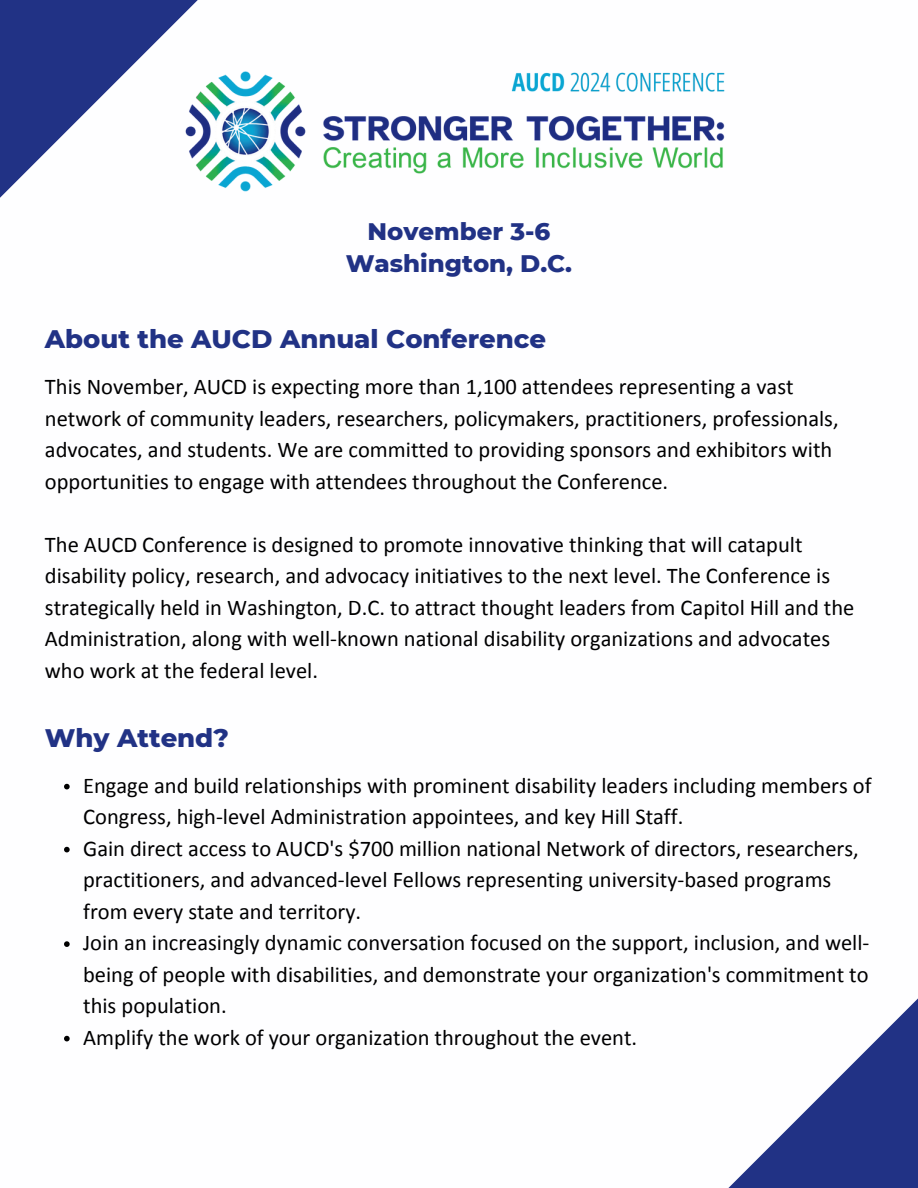
<style>
.page{position:relative;width:918px;height:1188px;background:#fff}
.page>*{position:absolute;margin:0;border:0;box-sizing:border-box;transform-origin:0 0}
.t1{font:800 25.95px "Montserrat";color:#213285}
.t2{font:800 24.45px/31.5px "Montserrat";color:#213285;text-align:center}
.t3{font:22.5px/31.5px "Calibri";color:#000}
</style>
<div class="page">
<img style="left:198px;top:71px;width:527px;height:121px">
<svg style="left:729px;top:999px;width:188px;height:188px"></svg>
<svg style="left:64px;top:784px;width:6px;height:5px"></svg>
<svg style="left:64px;top:847px;width:6px;height:5px"></svg>
<svg style="left:64px;top:941px;width:6px;height:6px"></svg>
<svg style="left:64px;top:1036px;width:6px;height:5px"></svg>
<svg style="left:0;top:0;width:198px;height:198px"></svg>
<h1 class="t2" style="left:346px;top:216px;width:228px">November 3-6<br>Washington, D.C.</h1>
<p class="t1" style="left:45px;top:323px;width:503px">About the AUCD Annual Conference</p>
<p class="t3" style="left:45px;top:373px;width:795px">This November, AUCD is expecting more than 1,100 attendees representing a vast network of community leaders, researchers, policymakers, practitioners, professionals, advocates, and students. We are committed to providing sponsors and exhibitors with opportunities to engage with attendees throughout the Conference.</p>
<h1 class="t3" style="left:45px;top:530px;width:811px">The AUCD Conference is designed to promote innovative thinking that will catapult disability policy, research, and advocacy initiatives to the next level. The Conference is strategically held in Washington, D.C. to attract thought leaders from Capitol Hill and the Administration, along with well-known national disability organizations and advocates who work at the federal level.</h1>
<p class="t1" style="left:45px;top:722px;width:185px">Why Attend?</p>
<p class="t3" style="left:83px;top:771px;width:790px">Engage and build relationships with prominent disability leaders including members of<br>Congress, high-level Administration appointees, and key Hill Staff.</p>
<h1 class="t3" style="left:83px;top:834px;width:777px">Gain direct access to AUCD's $700 million national Network of directors, researchers, practitioners, and advanced-level Fellows representing university-based programs from every state and territory.</h1>
<p class="t3" style="left:83px;top:929px;width:788px;text-align:justify">Join an increasingly dynamic conversation focused on the support, inclusion, and well&shy;being of people with disabilities, and demonstrate your organization's commitment to this population.</p>
<p class="t3" style="left:83px;top:1023px;width:556px">Amplify the work of your organization throughout the event.</p>
</div>
